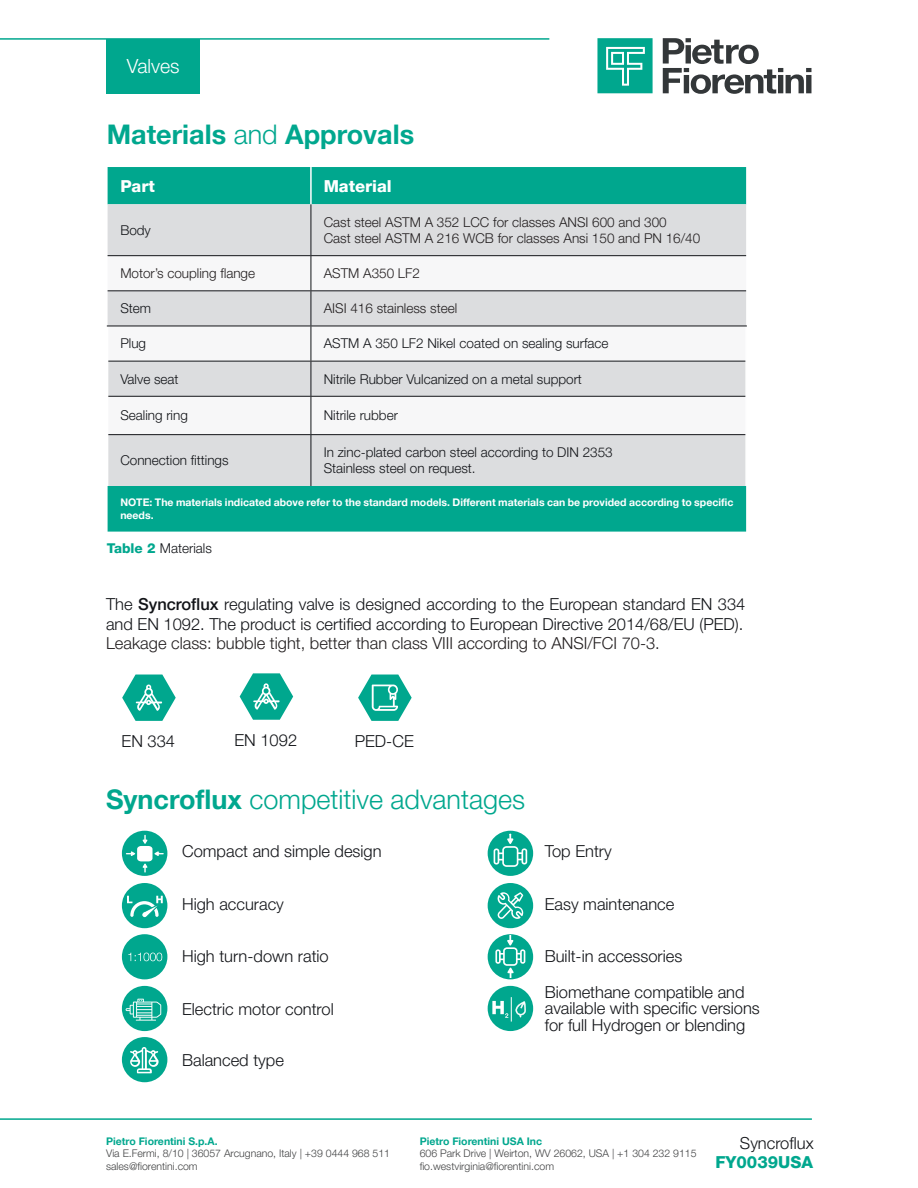
<style>
.page{position:relative;width:918px;height:1188px;background:#fff}
.page>*{position:absolute;margin:0;border:0;box-sizing:border-box;transform-origin:0 0}
.Titoletto{font:300 27px "Helvetica Neue LT Pro";color:#00a78e}
.Titoletto-2{font:700 27px "Helvetica Neue LT Pro";color:#00a78e}
.t1{font:300 19.5px "Helvetica Neue LT Pro";color:#fff}
.Testo{font:300 16.5px/19.8px "Helvetica Neue LT Pro";color:#121418}
.bullet_non_puntato{font:300 16.5px "Helvetica Neue LT Pro";color:#121418}
.Testo-2{font:300 16.5px "Helvetica Neue LT Pro";color:#231f20}
.titoli_tabella_bianc{font:800 16.5px "Helvetica Neue LT Pro";color:#fff}
.testo_sciolto{font:300 16.5px "Helvetica Neue LT Pro";color:#121418}
.titoletto_technische{font:800 16.5px "Helvetica Neue LT Pro";color:#00a78e}
.testo_tabella{font:300 13.5px "Helvetica Neue LT Pro";color:#121418}
.testo_tabella-2{font:300 13.5px/16.2px "Helvetica Neue LT Pro";color:#231f20}
.t2{font:300 10.5px/12.6px "Helvetica Neue LT Pro";color:#414243}
.testo_tabella-3{font:700 10.5px/12.6px "Helvetica Neue LT Pro";color:#fff}
.t3{font:700 10.5px "Helvetica Neue LT Pro";color:#00a78e}
.s1{font-weight:300}
.s2{font-weight:800;color:#00a78e}
.s3{font-weight:500}
.s4{font-weight:700}
</style>
<div class="page">
<hr style="left:0;top:38px;width:549px;height:2px;background:#00a78e">
<hr style="left:0;top:1118px;width:812px;height:2px;background:#00a78e">
<svg style="left:663px;top:38px;width:148px;height:56px"></svg>
<svg style="left:597px;top:38px;width:56px;height:55px;background:#29b5a0"></svg>
<div style="left:106px;top:39px;width:94px;height:55px;background:#00a78e"></div>
<div style="left:122px;top:831px;width:45px;height:45px;background:#00a78e;border-radius:50%"></div>
<svg style="left:126px;top:835px;width:38px;height:38px"></svg>
<div style="left:488px;top:831px;width:45px;height:45px;background:#00a78e;border-radius:50%"></div>
<svg style="left:494px;top:834px;width:33px;height:33px"></svg>
<div style="left:122px;top:883px;width:45px;height:45px;background:#00a78e;border-radius:50%"></div>
<svg style="left:127px;top:896px;width:36px;height:22px"></svg>
<div style="left:488px;top:883px;width:45px;height:45px;background:#00a78e;border-radius:50%"></div>
<svg style="left:497px;top:892px;width:27px;height:27px"></svg>
<div style="left:122px;top:934px;width:45px;height:45px;background:#00a78e;border-radius:50%"></div>
<svg style="left:128px;top:953px;width:34px;height:8px"></svg>
<div style="left:488px;top:934px;width:45px;height:45px;background:#00a78e;border-radius:50%"></div>
<svg style="left:495px;top:936px;width:30px;height:41px"></svg>
<div style="left:122px;top:1037px;width:45px;height:45px;background:#00a78e;border-radius:50%"></div>
<svg style="left:130px;top:1047px;width:28px;height:26px"></svg>
<div style="left:122px;top:986px;width:45px;height:45px;background:#00a78e;border-radius:50%"></div>
<svg style="left:126px;top:999px;width:35px;height:22px"></svg>
<div style="left:488px;top:986px;width:45px;height:45px;background:#00a78e;border-radius:50%"></div>
<svg style="left:492px;top:997px;width:34px;height:25px"></svg>
<svg style="left:122px;top:675px;width:54px;height:46px"></svg>
<svg style="left:240px;top:673px;width:53px;height:47px"></svg>
<svg style="left:358px;top:675px;width:54px;height:46px"></svg>
<div style="left:108px;top:167px;width:638px;height:365px;background:#00a78e"></div>
<div style="left:108px;top:204px;width:638px;height:282px;background:#dcdddf"></div>
<svg style="left:108px;top:256px;width:638px;height:178px"></svg>
<hr style="left:310px;top:167px;width:2px;height:37px;background:#fff">
<hr style="left:745px;top:326px;width:2px;height:35px;background:#fff">
<hr style="left:745px;top:361px;width:2px;height:35px;background:#fff">
<hr style="left:745px;top:396px;width:2px;height:39px;background:#fff">
<hr style="left:745px;top:435px;width:2px;height:51px;background:#fff">
<hr style="left:311px;top:204px;width:1px;height:51px;background:#121418">
<hr style="left:108px;top:255px;width:203px;height:1px;background:#121418">
<hr style="left:311px;top:255px;width:435px;height:1px;background:#121418">
<hr style="left:311px;top:256px;width:1px;height:34px;background:#121418">
<hr style="left:108px;top:290px;width:203px;height:1px;background:#121418">
<hr style="left:311px;top:290px;width:435px;height:1px;background:#121418">
<hr style="left:311px;top:291px;width:1px;height:35px;background:#121418">
<hr style="left:107px;top:326px;width:204px;height:1px;background:#121418">
<hr style="left:311px;top:326px;width:436px;height:1px;background:#121418">
<hr style="left:311px;top:326px;width:1px;height:35px;background:#121418">
<hr style="left:108px;top:361px;width:203px;height:1px;background:#121418">
<hr style="left:311px;top:361px;width:434px;height:1px;background:#121418">
<hr style="left:311px;top:362px;width:1px;height:34px;background:#121418">
<hr style="left:108px;top:396px;width:203px;height:1px;background:#121418">
<hr style="left:311px;top:396px;width:434px;height:1px;background:#121418">
<hr style="left:311px;top:397px;width:1px;height:37px;background:#121418">
<hr style="left:108px;top:434px;width:203px;height:1px;background:#121418">
<hr style="left:311px;top:434px;width:434px;height:1px;background:#121418">
<hr style="left:311px;top:435px;width:1px;height:51px;background:#121418">
<p class="t1" style="left:127px;top:54px;width:54px">Valves</p>
<p class="Titoletto-2" style="left:107px;top:118px;width:309px">Materials <span class="s1">and</span> Approvals</p>
<p class="titoli_tabella_bianc" style="left:120px;top:176px;width:36px">Part</p>
<p class="titoli_tabella_bianc" style="left:324px;top:176px;width:70px">Material</p>
<p class="testo_tabella" style="left:120px;top:222px;width:32px">Body</p>
<p class="testo_tabella-2" style="left:324px;top:214px;width:378px">Cast steel ASTM A 352 LCC for classes ANSI 600 and 300<br>Cast steel ASTM A 216 WCB for classes Ansi 150 and PN 16/40</p>
<p class="testo_tabella-2" style="left:120px;top:265px;width:136px">Motor’s coupling flange</p>
<p class="testo_tabella-2" style="left:324px;top:265px;width:98px">ASTM A350 LF2</p>
<p class="testo_tabella" style="left:120px;top:300px;width:32px">Stem</p>
<p class="testo_tabella-2" style="left:324px;top:300px;width:135px">AISI 416 stainless steel</p>
<p class="testo_tabella" style="left:120px;top:335px;width:27px">Plug</p>
<p class="testo_tabella" style="left:324px;top:335px;width:286px">ASTM A 350 LF2 Nikel coated on sealing surface</p>
<p class="testo_tabella" style="left:120px;top:370px;width:60px">Valve seat</p>
<p class="testo_tabella" style="left:324px;top:370px;width:260px">Nitrile Rubber Vulcanized on a metal support</p>
<p class="testo_tabella" style="left:120px;top:407px;width:69px">Sealing ring</p>
<p class="testo_tabella" style="left:324px;top:407px;width:76px">Nitrile rubber</p>
<p class="testo_tabella" style="left:120px;top:452px;width:110px">Connection fittings</p>
<p class="testo_tabella" style="left:324px;top:444px;width:291px">In zinc-plated carbon steel according to DIN 2353</p>
<p class="testo_tabella" style="left:324px;top:460px;width:154px">Stainless steel on request.</p>
<p class="testo_tabella-3" style="left:120px;top:496px;width:615px">NOTE: The materials indicated above refer to the standard models. Different materials can be provided according to specific needs.</p>
<p class="testo_tabella" style="left:107px;top:540px;width:107px"><span class="s2">Table 2</span> Materials</p>
<p class="Testo" style="left:106px;top:594px;width:641px">The <span class="s3">Syncroflux</span> regulating valve is designed according to the European standard EN 334 and EN 1092. The product is certified according to European Directive 2014/68/EU (PED).</p>
<p class="Testo-2" style="left:106px;top:633px;width:555px">Leakage class: bubble tight, better than class VIII according to ANSI/FCI 70-3.</p>
<p class="bullet_non_puntato" style="left:122px;top:731px;width:55px">EN 334</p>
<p class="bullet_non_puntato" style="left:234px;top:730px;width:64px">EN 1092</p>
<p class="bullet_non_puntato" style="left:355px;top:731px;width:60px">PED-CE</p>
<p class="Titoletto" style="left:106px;top:782px;width:421px"><span class="s4">Syncroflux</span> competitive advantages</p>
<p class="bullet_non_puntato" style="left:182px;top:841px;width:201px">Compact and simple design</p>
<p class="bullet_non_puntato" style="left:182px;top:894px;width:103px">High accuracy</p>
<p class="bullet_non_puntato" style="left:182px;top:946px;width:148px">High turn-down ratio</p>
<p class="bullet_non_puntato" style="left:182px;top:999px;width:153px">Electric motor control</p>
<p class="bullet_non_puntato" style="left:182px;top:1050px;width:103px">Balanced type</p>
<p class="bullet_non_puntato" style="left:545px;top:841px;width:68px">Top Entry</p>
<p class="bullet_non_puntato" style="left:545px;top:894px;width:131px">Easy maintenance</p>
<p class="bullet_non_puntato" style="left:545px;top:946px;width:139px">Built-in accessories</p>
<p class="Testo" style="left:545px;top:983px;width:217px;line-height:16.5px">Biomethane compatible and available with specific versions</p>
<p class="Testo" style="left:545px;top:1015px;width:202px">for full Hydrogen or blending</p>
<p class="t3" style="left:106px;top:1134px;width:113px">Pietro Fiorentini S.p.A.</p>
<p class="t2" style="left:106px;top:1147px;width:285px">Via E.Fermi, 8/10 | 36057 Arcugnano, Italy | +39 0444 968 511 sales@fiorentini.com</p>
<p class="t3" style="left:420px;top:1134px;width:124px">Pietro Fiorentini USA Inc</p>
<p class="t2" style="left:420px;top:1147px;width:278px">606 Park Drive | Weirton, WV 26062, USA | +1 304 232 9115 fio.westvirginia@fiorentini.com</p>
<p class="testo_sciolto" style="left:740px;top:1133px;width:75px">Syncroflux</p>
<p class="titoletto_technische" style="left:715px;top:1152px;width:99px">FY0039USA</p>
</div>
